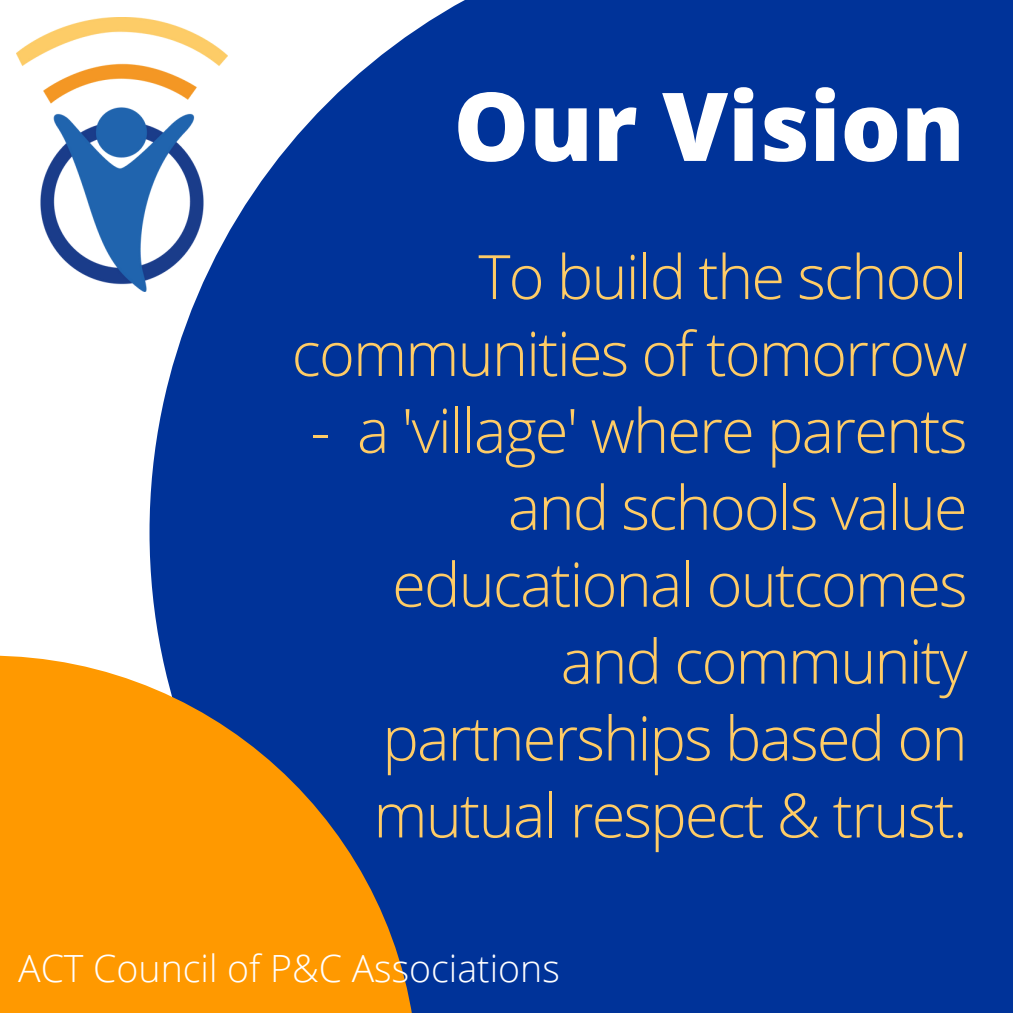
<style>
.page{position:relative;width:1013px;height:1013px;background:#fff}
.page>*{position:absolute;margin:0;border:0;box-sizing:border-box;transform-origin:0 0}
.t1{font:800 95px "Open Sans";color:#fff}
.t2{font:300 61.25px/76.9px "Open Sans";letter-spacing:-.03em;color:#fc6;text-align:right}
.t3{font:300 37.5px "Open Sans";color:#fff}
</style>
<div class="page">
<div style="left:149px;top:0;width:863px;height:1012px;background:#039"></div>
<svg style="left:0;top:655px;width:418px;height:357px;background:#bf812a"></svg>
<img style="left:17px;top:17px;width:211px;height:274px">
<p class="t1" style="left:453px;top:59px;width:513px">Our Vision</p>
<p class="t2" style="left:292px;top:237px;width:677px">To build the school communities of tomorrow</p>
<p class="t2" style="left:311px;top:390px;width:658px">- a 'village' where parents and schools value educational outcomes and community partnerships based on mutual respect &amp; trust.</p>
<p class="t3" style="left:18px;top:942px;width:543px">ACT Council of P&amp;C Associations</p>
</div>
